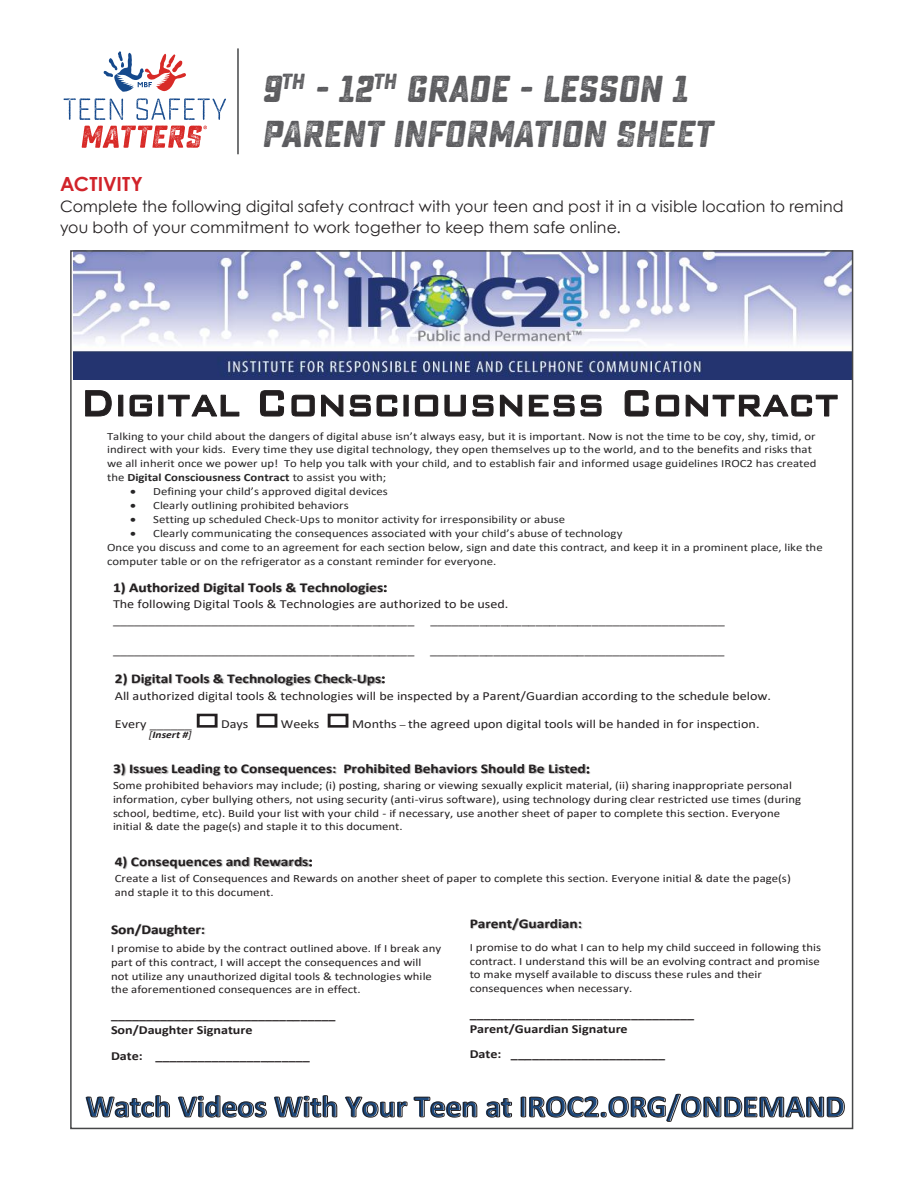
<style>
.page{position:relative;width:918px;height:1188px;background:#fff}
.page>*{position:absolute;margin:0;border:0;box-sizing:border-box;transform-origin:0 0}
.t1{font:37.5px "Sucrose Slant Bold Two";letter-spacing:-.005em;color:#5b5b5e}
.t2{font:700 19.5px "Century Gothic";letter-spacing:.005em;color:#d1232a}
.t3{font:15.75px/21px "Century Gothic";letter-spacing:.01em;color:#231f20}
.t4{font:700 13.35px "Calibri";color:#231f20;scale:1.15 1}
.t5{font:12.3px/15.8px "Calibri";color:#231f20;scale:1.15 1}
.t6{font:700 12.3px/15px "Calibri";letter-spacing:-.005em;color:#231f20;scale:1.15 1}
.t7{font:11.1px/13.6px "Calibri";color:#231f20;scale:1.15 1}
.t8{font:11.1px/13.6px "Calibri";color:#272627;scale:1.15 1}
.t9{font:italic 700 10.05px "Calibri";color:#231f20;scale:1.15 1}
.s1{font-weight:700}
.s2{font-weight:400}
.s3{font-style:italic;font-size:10.05px}
</style>
<div class="page">
<svg style="left:103px;top:51px;width:83px;height:41px"></svg>
<svg style="left:64px;top:98px;width:162px;height:50px"></svg>
<hr style="left:237px;top:48px;width:2px;height:106px;background:#464748">
<img style="left:73px;top:253px;width:777px;height:126px">
<svg style="left:85px;top:390px;width:753px;height:27px"></svg>
<img style="left:114px;top:582px;width:272px;height:13px">
<svg style="left:384px;top:585px;width:3px;height:7px"></svg>
<img style="left:115px;top:674px;width:259px;height:13px">
<img style="left:374px;top:677px;width:11px;height:7px">
<svg style="left:382px;top:676px;width:3px;height:7px"></svg>
<svg style="left:197px;top:714px;width:21px;height:14px"></svg>
<svg style="left:257px;top:714px;width:20px;height:14px"></svg>
<svg style="left:328px;top:714px;width:20px;height:14px"></svg>
<img style="left:115px;top:764px;width:42px;height:13px">
<img style="left:157px;top:764px;width:434px;height:13px">
<svg style="left:587px;top:767px;width:2px;height:7px"></svg>
<img style="left:115px;top:857px;width:197px;height:13px">
<svg style="left:309px;top:860px;width:3px;height:7px"></svg>
<img style="left:111px;top:923px;width:95px;height:14px">
<img style="left:470px;top:918px;width:113px;height:13px">
<svg style="left:86px;top:1093px;width:759px;height:29px"></svg>
<p class="t1" style="left:261px;top:67px;width:428px">9<sup>TH</sup> - 12<sup>TH</sup> GRADE - LESSON 1</p>
<p class="t1" style="left:261px;top:112px;width:453px">PARENT INFORMATION SHEET</p>
<p class="t2" style="left:60px;top:169px;width:85px">ACTIVITY</p>
<p class="t3" style="left:60px;top:195px;width:785px">Complete the following digital safety contract with your teen and post it in a visible location to remind you both of your commitment to work together to keep them safe online.</p>
<p class="t8" style="left:107px;top:429px;width:618px">Talking to your child about the dangers of digital abuse isn’t always easy, but it is important. Now is not the time to be coy, shy, timid, or indirect with your kids. Every time they use digital technology, they open themselves up to the world, and to the benefits and risks that we all inherit once we power up! To help you talk with your child, and to establish fair and informed usage guidelines IROC2 has created the <span class="s1">Digital Consciousness Contract</span> to assist you with;</p>
<p class="t8" style="left:130px;top:484px;width:225px">• Defining your child’s approved digital devices</p>
<p class="t8" style="left:130px;top:498px;width:192px">• Clearly outlining prohibited behaviors</p>
<p class="t8" style="left:130px;top:513px;width:380px">• Setting up scheduled Check-Ups to monitor activity for irresponsibility or abuse</p>
<p class="t8" style="left:107px;top:527px;width:624px;text-indent:23px">• Clearly communicating the consequences associated with your child’s abuse of technology<br>Once you discuss and come to an agreement for each section below, sign and date this contract, and keep it in a prominent place, like the computer table or on the refrigerator as a constant reminder for everyone.</p>
<p class="t4" style="left:113px;top:578px;width:240px">1) Authorized Digital Tools &amp; Technologies<span class="s2">:</span></p>
<p class="t5" style="left:113px;top:596px;width:345px">The following Digital Tools &amp; Technologies are authorized to be used. ___________________________________________</p>
<p class="t5" style="left:431px;top:611px;width:257px">__________________________________________</p>
<p class="t5" style="left:113px;top:641px;width:264px">___________________________________________</p>
<p class="t5" style="left:430px;top:641px;width:257px">__________________________________________</p>
<p class="t4" style="left:115px;top:669px;width:237px">2) Digital Tools &amp; Technologies Check-Ups<span class="s2">:</span></p>
<p class="t5" style="left:115px;top:688px;width:572px">All authorized digital tools &amp; technologies will be inspected by a Parent/Guardian according to the schedule below.</p>
<p class="t5" style="left:115px;top:715px;width:68px">Every ______</p>
<p class="t5" style="left:221px;top:715px;width:25px">Days</p>
<p class="t5" style="left:281px;top:715px;width:35px">Weeks</p>
<p class="t5" style="left:352px;top:715px;width:356px">Months <span class="s3">─</span> the agreed upon digital tools will be handed in for inspection.</p>
<p class="t9" style="left:149px;top:727px;width:39px"><span class="s2">[</span>Insert #<span class="s2">]</span></p>
<p class="t4" style="left:113px;top:759px;width:416px">3) Issues Leading to Consequences: Prohibited Behaviors Should Be Listed<span class="s2">:</span></p>
<p class="t7" style="left:113px;top:779px;width:600px">Some prohibited behaviors may include; (i) posting, sharing or viewing sexually explicit material, (ii) sharing inappropriate personal information, cyber bullying others, not using security (anti-virus software), using technology during clear restricted use times (during school, bedtime, etc). Build your list with your child - if necessary, use another sheet of paper to complete this section. Everyone initial &amp; date the page(s) and staple it to this document.</p>
<p class="t4" style="left:115px;top:852px;width:173px">4) Consequences and Rewards<span class="s2">:</span></p>
<p class="t7" style="left:115px;top:871px;width:589px">Create a list of Consequences and Rewards on another sheet of paper to complete this section. Everyone initial &amp; date the page(s) and staple it to this document.</p>
<p class="t4" style="left:111px;top:920px;width:83px">Son/Daughter:</p>
<p class="t7" style="left:111px;top:942px;width:289px">I promise to abide by the contract outlined above. If I break any part of this contract, I will accept the consequences and will not utilize any unauthorized digital tools &amp; technologies while the aforementioned consequences are in effect.</p>
<p class="t6" style="left:111px;top:1007px;width:197px">________________________________<br>Son/Daughter Signature</p>
<p class="t6" style="left:111px;top:1048px;width:174px">Date: ______________________</p>
<p class="t4" style="left:470px;top:914px;width:99px">Parent/Guardian:</p>
<p class="t7" style="left:470px;top:940px;width:307px">I promise to do what I can to help my child succeed in following this contract. I understand this will be an evolving contract and promise to make myself available to discuss these rules and their consequences when necessary.</p>
<p class="t6" style="left:470px;top:1006px;width:197px">________________________________<br>Parent/Guardian Signature</p>
<p class="t6" style="left:470px;top:1047px;width:172px">Date: ______________________</p>
</div>
